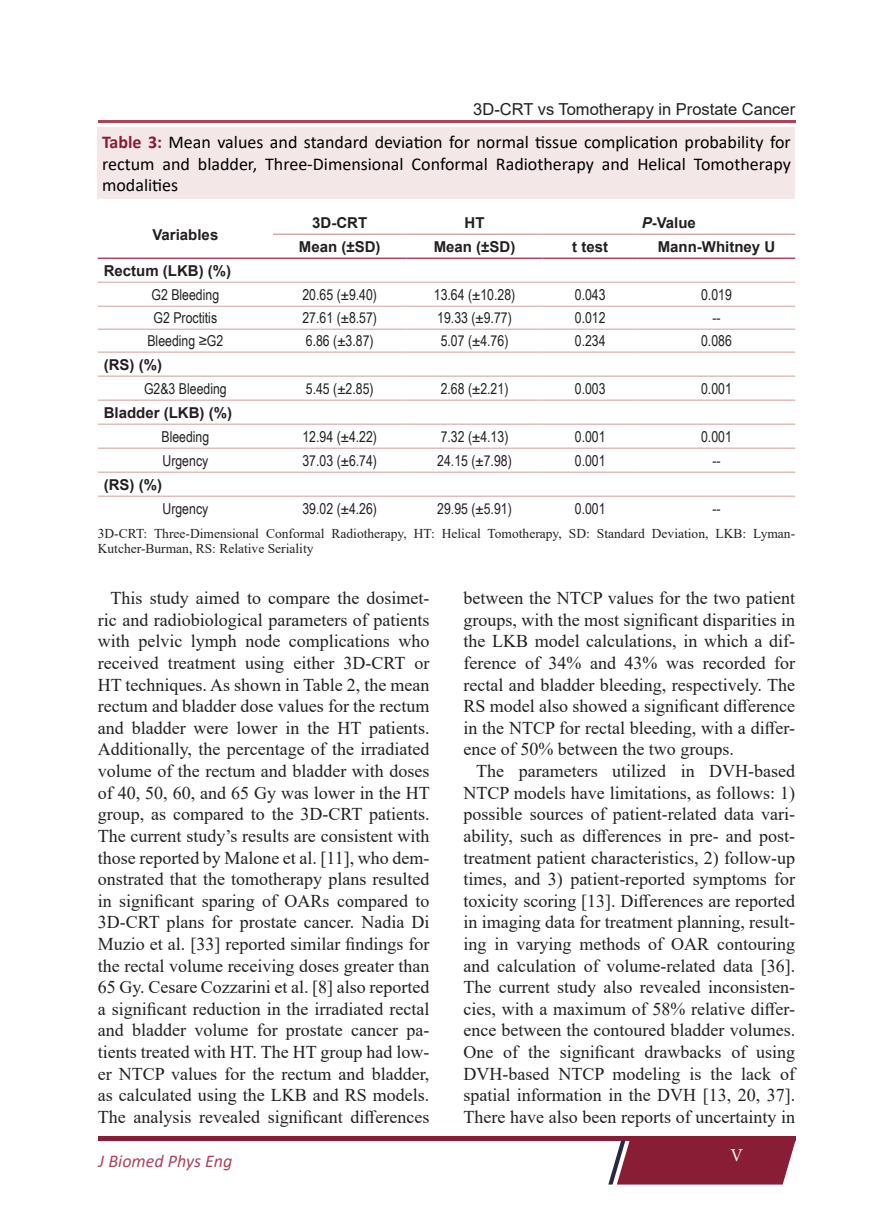
<style>
.page{position:relative;width:893px;height:1212px;background:#fff}
.page>*{position:absolute;margin:0;border:0;box-sizing:border-box;transform-origin:0 0}
.Body{font:18px/21.6px "Times New Roman";color:#231f20;text-align:justify}
.Figure{font:18px/21.6px "Calibri";color:#000;text-align:justify}
.t1{font:italic 18px "Calibri";color:#ad445b}
.t2{font:18px "Minion Pro";color:#fff}
.Running_Title{font:16.5px "Arial";color:#231f20}
.t3{font:15px "Arial Narrow";color:#231f20}
.t4{font:700 15px "Arial";color:#231f20}
.t5{font:13.5px/15px "Times New Roman";color:#231f20}
.s1{font-weight:700;color:#881d35}
.s2{font-style:italic}
</style>
<div class="page">
<div style="left:98px;top:1136px;width:697px;height:5px;background:#881d35"></div>
<svg style="left:608px;top:1141px;width:187px;height:43px;background:#903147"></svg>
<hr style="left:98px;top:120px;width:698px;height:2px;background:#ad445b">
<hr style="left:98px;top:282px;width:175px;height:1px;background:#e0bdbd">
<hr style="left:273px;top:282px;width:133px;height:1px;background:#e0bdbd">
<hr style="left:406px;top:282px;width:137px;height:1px;background:#e0bdbd">
<hr style="left:543px;top:282px;width:95px;height:1px;background:#e0bdbd">
<hr style="left:638px;top:282px;width:157px;height:1px;background:#e0bdbd">
<hr style="left:98px;top:306px;width:175px;height:1px;background:#e0bdbd">
<hr style="left:273px;top:306px;width:133px;height:1px;background:#e0bdbd">
<hr style="left:406px;top:306px;width:137px;height:1px;background:#e0bdbd">
<hr style="left:543px;top:306px;width:95px;height:1px;background:#e0bdbd">
<hr style="left:638px;top:306px;width:157px;height:1px;background:#e0bdbd">
<hr style="left:98px;top:328px;width:175px;height:2px;background:#e0bdbd">
<hr style="left:273px;top:328px;width:133px;height:2px;background:#e0bdbd">
<hr style="left:406px;top:328px;width:137px;height:2px;background:#e0bdbd">
<hr style="left:543px;top:328px;width:95px;height:2px;background:#e0bdbd">
<hr style="left:638px;top:328px;width:157px;height:2px;background:#e0bdbd">
<hr style="left:98px;top:351px;width:175px;height:2px;background:#e0bdbd">
<hr style="left:273px;top:351px;width:133px;height:2px;background:#e0bdbd">
<hr style="left:406px;top:351px;width:137px;height:2px;background:#e0bdbd">
<hr style="left:543px;top:351px;width:95px;height:2px;background:#e0bdbd">
<hr style="left:638px;top:351px;width:157px;height:2px;background:#e0bdbd">
<hr style="left:98px;top:375px;width:175px;height:2px;background:#e0bdbd">
<hr style="left:273px;top:375px;width:133px;height:2px;background:#e0bdbd">
<hr style="left:406px;top:375px;width:137px;height:2px;background:#e0bdbd">
<hr style="left:543px;top:375px;width:95px;height:2px;background:#e0bdbd">
<hr style="left:638px;top:375px;width:157px;height:2px;background:#e0bdbd">
<hr style="left:98px;top:399px;width:175px;height:2px;background:#e0bdbd">
<hr style="left:273px;top:399px;width:133px;height:2px;background:#e0bdbd">
<hr style="left:406px;top:399px;width:137px;height:2px;background:#e0bdbd">
<hr style="left:543px;top:399px;width:95px;height:2px;background:#e0bdbd">
<hr style="left:638px;top:399px;width:157px;height:2px;background:#e0bdbd">
<hr style="left:98px;top:423px;width:175px;height:2px;background:#e0bdbd">
<hr style="left:273px;top:423px;width:133px;height:2px;background:#e0bdbd">
<hr style="left:406px;top:423px;width:137px;height:2px;background:#e0bdbd">
<hr style="left:543px;top:423px;width:95px;height:2px;background:#e0bdbd">
<hr style="left:638px;top:423px;width:157px;height:2px;background:#e0bdbd">
<hr style="left:98px;top:447px;width:175px;height:2px;background:#e0bdbd">
<hr style="left:273px;top:447px;width:133px;height:2px;background:#e0bdbd">
<hr style="left:406px;top:447px;width:137px;height:2px;background:#e0bdbd">
<hr style="left:543px;top:447px;width:95px;height:2px;background:#e0bdbd">
<hr style="left:638px;top:447px;width:157px;height:2px;background:#e0bdbd">
<hr style="left:98px;top:471px;width:175px;height:2px;background:#e0bdbd">
<hr style="left:273px;top:471px;width:133px;height:2px;background:#e0bdbd">
<hr style="left:406px;top:471px;width:137px;height:2px;background:#e0bdbd">
<hr style="left:543px;top:471px;width:95px;height:2px;background:#e0bdbd">
<hr style="left:638px;top:471px;width:157px;height:2px;background:#e0bdbd">
<hr style="left:98px;top:495px;width:175px;height:2px;background:#e0bdbd">
<hr style="left:273px;top:495px;width:133px;height:2px;background:#e0bdbd">
<hr style="left:406px;top:495px;width:137px;height:2px;background:#e0bdbd">
<hr style="left:543px;top:495px;width:95px;height:2px;background:#e0bdbd">
<hr style="left:638px;top:495px;width:157px;height:2px;background:#e0bdbd">
<hr style="left:273px;top:233px;width:133px;height:2px;background:#d1aca8">
<hr style="left:406px;top:233px;width:137px;height:2px;background:#d1aca8">
<hr style="left:543px;top:233px;width:95px;height:2px;background:#d1aca8">
<hr style="left:638px;top:233px;width:157px;height:2px;background:#d1aca8">
<hr style="left:98px;top:258px;width:175px;height:1px;background:#ad445b">
<hr style="left:273px;top:258px;width:133px;height:1px;background:#ad445b">
<hr style="left:406px;top:258px;width:137px;height:1px;background:#ad445b">
<hr style="left:543px;top:258px;width:95px;height:1px;background:#ad445b">
<hr style="left:638px;top:258px;width:157px;height:1px;background:#ad445b">
<div style="left:98px;top:128px;width:697px;height:71px;background:#f3e7e8"></div>
<p class="Running_Title" style="left:473px;top:98px;width:323px">3D-CRT vs Tomotherapy in Prostate Cancer</p>
<p class="Figure" style="left:102px;top:131px;width:690px"><span class="s1">Table 3:</span> Mean values and standard deviation for normal tissue complication probability for rectum and bladder, Three-Dimensional Conformal Radiotherapy and Helical Tomotherapy modalities</p>
<p class="t4" style="left:152px;top:224px;width:67px">Variables</p>
<p class="t4" style="left:312px;top:212px;width:56px">3D-CRT</p>
<p class="t4" style="left:465px;top:212px;width:21px">HT</p>
<p class="t4" style="left:642px;top:212px;width:56px"><span class="s2">P</span>-Value</p>
<p class="t4" style="left:299px;top:236px;width:83px">Mean (±SD)</p>
<p class="t4" style="left:434px;top:236px;width:83px">Mean (±SD)</p>
<p class="t4" style="left:572px;top:236px;width:37px">t test</p>
<p class="t4" style="left:658px;top:236px;width:119px">Mann-Whitney U</p>
<p class="t4" style="left:104px;top:260px;width:129px">Rectum (LKB) (%)</p>
<p class="t3" style="left:152px;top:283px;width:69px">G2 Bleeding</p>
<p class="t3" style="left:302px;top:283px;width:76px">20.65 (±9.40)</p>
<p class="t3" style="left:434px;top:283px;width:83px">13.64 (±10.28)</p>
<p class="t3" style="left:575px;top:283px;width:32px">0.043</p>
<p class="t3" style="left:701px;top:283px;width:32px">0.019</p>
<p class="t3" style="left:154px;top:307px;width:65px">G2 Proctitis</p>
<p class="t3" style="left:302px;top:307px;width:76px">27.61 (±8.57)</p>
<p class="t3" style="left:437px;top:307px;width:76px">19.33 (±9.77)</p>
<p class="t3" style="left:575px;top:307px;width:32px">0.012</p>
<p class="t3" style="left:712px;top:307px;width:10px">--</p>
<p class="t3" style="left:147px;top:330px;width:77px">Bleeding ≥G2</p>
<p class="t3" style="left:306px;top:330px;width:69px">6.86 (±3.87)</p>
<p class="t3" style="left:441px;top:330px;width:69px">5.07 (±4.76)</p>
<p class="t3" style="left:575px;top:330px;width:32px">0.234</p>
<p class="t3" style="left:701px;top:330px;width:32px">0.086</p>
<p class="t4" style="left:104px;top:354px;width:60px">(RS) (%)</p>
<p class="t3" style="left:144px;top:377px;width:84px">G2&amp;3 Bleeding</p>
<p class="t3" style="left:306px;top:377px;width:69px">5.45 (±2.85)</p>
<p class="t3" style="left:441px;top:377px;width:69px">2.68 (±2.21)</p>
<p class="t3" style="left:575px;top:377px;width:32px">0.003</p>
<p class="t3" style="left:701px;top:377px;width:32px">0.001</p>
<p class="t4" style="left:104px;top:402px;width:130px">Bladder (LKB) (%)</p>
<p class="t3" style="left:161px;top:425px;width:49px">Bleeding</p>
<p class="t3" style="left:302px;top:425px;width:76px">12.94 (±4.22)</p>
<p class="t3" style="left:441px;top:425px;width:69px">7.32 (±4.13)</p>
<p class="t3" style="left:575px;top:425px;width:32px">0.001</p>
<p class="t3" style="left:701px;top:425px;width:32px">0.001</p>
<p class="t3" style="left:162px;top:449px;width:47px">Urgency</p>
<p class="t3" style="left:302px;top:449px;width:76px">37.03 (±6.74)</p>
<p class="t3" style="left:437px;top:449px;width:76px">24.15 (±7.98)</p>
<p class="t3" style="left:575px;top:449px;width:32px">0.001</p>
<p class="t3" style="left:712px;top:449px;width:10px">--</p>
<p class="t4" style="left:104px;top:474px;width:60px">(RS) (%)</p>
<p class="t3" style="left:162px;top:497px;width:47px">Urgency</p>
<p class="t3" style="left:302px;top:497px;width:76px">39.02 (±4.26)</p>
<p class="t3" style="left:437px;top:497px;width:76px">29.95 (±5.91)</p>
<p class="t3" style="left:575px;top:497px;width:32px">0.001</p>
<p class="t3" style="left:712px;top:497px;width:10px">--</p>
<p class="t5" style="left:98px;top:526px;width:699px">3D-CRT: Three-Dimensional Conformal Radiotherapy, HT: Helical Tomotherapy, SD: Standard Deviation, LKB: Lyman-<br>Kutcher-Burman, RS: Relative Seriality</p>
<p class="Body" style="left:98px;top:587px;width:333px;text-indent:13px">This study aimed to compare the dosimet&shy;ric and radiobiological parameters of patients with pelvic lymph node complications who received treatment using either 3D-CRT or HT techniques. As shown in Table 2, the mean rectum and bladder dose values for the rectum and bladder were lower in the HT patients.<br>Additionally, the percentage of the irradiated volume of the rectum and bladder with doses of 40, 50, 60, and 65 Gy was lower in the HT group, as compared to the 3D-CRT patients.<br>The current study’s results are consistent with those reported by Malone et al. [11], who dem&shy;onstrated that the tomotherapy plans resulted in significant sparing of OARs compared to 3D-CRT plans for prostate cancer. Nadia Di Muzio et al. [33] reported similar findings for the rectal volume receiving doses greater than 65 Gy. Cesare Cozzarini et al. [8] also reported a significant reduction in the irradiated rectal and bladder volume for prostate cancer pa&shy;tients treated with HT. The HT group had low&shy;er NTCP values for the rectum and bladder, as calculated using the LKB and RS models.<br>The analysis revealed significant differences</p>
<p class="Body" style="left:463px;top:587px;width:333px">between the NTCP values for the two patient groups, with the most significant disparities in the LKB model calculations, in which a dif&shy;ference of 34% and 43% was recorded for rectal and bladder bleeding, respectively. The RS model also showed a significant difference in the NTCP for rectal bleeding, with a differ&shy;ence of 50% between the two groups.</p>
<p class="Body" style="left:463px;top:760px;width:333px;text-indent:13px">The parameters utilized in DVH-based NTCP models have limitations, as follows: 1) possible sources of patient-related data vari&shy;ability, such as differences in pre- and post&shy;treatment patient characteristics, 2) follow-up times, and 3) patient-reported symptoms for toxicity scoring [13]. Differences are reported in imaging data for treatment planning, result&shy;ing in varying methods of OAR contouring and calculation of volume-related data [36].<br>The current study also revealed inconsisten&shy;cies, with a maximum of 58% relative differ&shy;ence between the contoured bladder volumes.<br>One of the significant drawbacks of using DVH-based NTCP modeling is the lack of spatial information in the DVH [13, 20, 37].<br>There have also been reports of uncertainty in</p>
<p class="t1" style="left:99px;top:1148px;width:135px">J Biomed Phys Eng</p>
<p class="t2" style="left:730px;top:1143px;width:14px">V</p>
</div>
